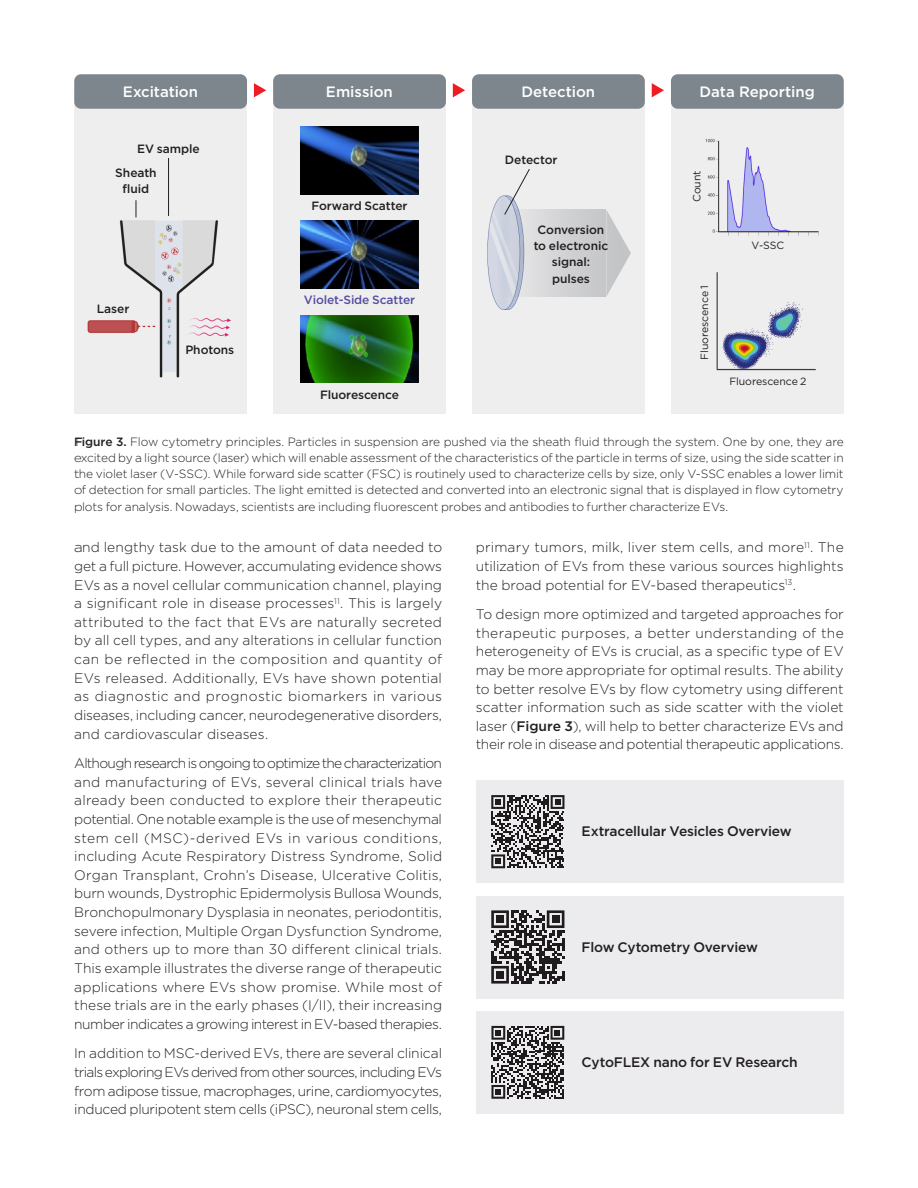
<style>
.page{position:relative;width:918px;height:1188px;background:#fff}
.page>*{position:absolute;margin:0;border:0;box-sizing:border-box;transform-origin:0 0}
.Doc_-_Bullet_white{font:500 15px "Gotham";letter-spacing:-.005em;color:#fff}
.t1{font:300 13.8px/18.6px "Gotham";letter-spacing:-.02em;color:#231f20;text-align:justify}
.Doc_-_Body{font:500 13.8px "Gotham";letter-spacing:-.015em;color:#231f20}
.Doc_-_Fig_Table{font:300 12px/16.2px "Gotham";letter-spacing:-.01em;color:#231f20;text-align:justify}
.Doc_-_Fig_Table-2{font:500 12px/16.2px "Gotham";letter-spacing:-.005em;color:#231f20}
.Doc_-_Fig_Table-3{font:500 12px "Gotham";letter-spacing:-.01em;color:#564da0}
.Doc_-_Fig_Table-4{font:10.5px "Gotham";letter-spacing:-.005em;color:#231f20}
.s1{font-weight:500}
</style>
<div class="page">
<div style="left:476px;top:780px;width:368px;height:103px;background:#ececee"></div>
<svg style="left:491px;top:795px;width:73px;height:73px"></svg>
<div style="left:476px;top:896px;width:368px;height:102px;background:#ececee"></div>
<div style="left:476px;top:1011px;width:368px;height:103px;background:#ececee"></div>
<svg style="left:491px;top:1026px;width:73px;height:73px"></svg>
<svg style="left:491px;top:910px;width:73px;height:74px"></svg>
<div style="left:496px;top:915px;width:8px;height:8px;background:#231f20"></div>
<div style="left:552px;top:915px;width:7px;height:8px;background:#231f20"></div>
<div style="left:496px;top:971px;width:8px;height:8px;background:#231f20"></div>
<div style="left:74px;top:91px;width:173px;height:323px;background:#eeeeef"></div>
<div style="left:74px;top:74px;width:173px;height:35px;background:#7e868d;border-radius:7px"></div>
<div style="left:273px;top:91px;width:173px;height:323px;background:#eeeeef"></div>
<div style="left:273px;top:74px;width:173px;height:35px;background:#7e868d;border-radius:7px"></div>
<div style="left:472px;top:91px;width:173px;height:323px;background:#eeeeef"></div>
<div style="left:472px;top:74px;width:173px;height:35px;background:#7e868d;border-radius:7px"></div>
<div style="left:671px;top:91px;width:173px;height:323px;background:#eeeeef"></div>
<div style="left:671px;top:74px;width:173px;height:35px;background:#7e868d;border-radius:7px"></div>
<img style="left:300px;top:127px;width:119px;height:67px">
<img style="left:300px;top:315px;width:119px;height:68px">
<img style="left:300px;top:221px;width:119px;height:67px">
<svg style="left:254px;top:83px;width:12px;height:14px"></svg>
<svg style="left:453px;top:83px;width:12px;height:14px"></svg>
<svg style="left:652px;top:83px;width:12px;height:14px"></svg>
<img style="left:487px;top:195px;width:48px;height:115px">
<svg style="left:606px;top:210px;width:25px;height:86px"></svg>
<svg style="left:501px;top:210px;width:105px;height:87px;background:#cfd1d5"></svg>
<img style="left:716px;top:272px;width:100px;height:99px">
<img style="left:705px;top:138px;width:114px;height:98px">
<svg style="left:504px;top:169px;width:26px;height:46px"></svg>
<img style="left:119px;top:217px;width:99px;height:161px">
<img style="left:185px;top:309px;width:46px;height:37px">
<img style="left:87px;top:312px;width:70px;height:29px">
<hr style="left:168px;top:158px;width:1px;height:58px;background:#231f20">
<svg style="left:136px;top:200px;width:1px;height:17px"></svg>
<p class="Doc_-_Bullet_white" style="left:123px;top:82px;width:77px">Excitation</p>
<p class="Doc_-_Bullet_white" style="left:326px;top:82px;width:68px">Emission</p>
<p class="Doc_-_Bullet_white" style="left:521px;top:82px;width:75px">Detection</p>
<p class="Doc_-_Bullet_white" style="left:700px;top:82px;width:117px">Data Reporting</p>
<p class="Doc_-_Fig_Table-2" style="left:137px;top:140px;width:64px">EV sample</p>
<p class="Doc_-_Fig_Table-2" style="left:115px;top:164px;width:43px;text-align:center">Sheath fluid</p>
<p class="Doc_-_Fig_Table-2" style="left:97px;top:300px;width:34px">Laser</p>
<p class="Doc_-_Fig_Table-2" style="left:185px;top:342px;width:50px">Photons</p>
<p class="Doc_-_Fig_Table-2" style="left:312px;top:198px;width:98px">Forward Scatter</p>
<p class="Doc_-_Fig_Table-3" style="left:304px;top:292px;width:113px">Violet-Side Scatter</p>
<p class="Doc_-_Fig_Table-2" style="left:320px;top:386px;width:80px">Fluorescence</p>
<p class="Doc_-_Fig_Table-2" style="left:505px;top:151px;width:54px">Detector</p>
<p class="Doc_-_Fig_Table-2" style="left:538px;top:222px;width:68px">Conversion</p>
<p class="Doc_-_Fig_Table-2" style="left:534px;top:238px;width:76px">to electronic</p>
<p class="Doc_-_Fig_Table-2" style="left:552px;top:254px;width:40px">signal: pulses</p>
<p class="Doc_-_Fig_Table-4" style="left:690px;top:202px;width:33px;rotate:-90deg">Count</p>
<p class="Doc_-_Fig_Table-4" style="left:698px;top:360px;width:76px;rotate:-90deg">Fluorescence 1</p>
<p class="Doc_-_Fig_Table-4" style="left:752px;top:239px;width:34px">V-SSC</p>
<p class="Doc_-_Fig_Table-4" style="left:729px;top:374px;width:79px">Fluorescence 2</p>
<p class="Doc_-_Fig_Table" style="left:74px;top:433px;width:771px"><span class="s1">Figure 3.</span> Flow cytometry principles. Particles in suspension are pushed via the sheath fluid through the system. One by one, they are excited by a light source (laser) which will enable assessment of the characteristics of the particle in terms of size, using the side scatter in the violet laser (V-SSC). While forward side scatter (FSC) is routinely used to characterize cells by size, only V-SSC enables a lower limit of detection for small particles. The light emitted is detected and converted into an electronic signal that is displayed in flow cytometry plots for analysis. Nowadays, scientists are including fluorescent probes and antibodies to further characterize EVs.</p>
<p class="t1" style="left:74px;top:538px;width:369px">and lengthy task due to the amount of data needed to get a full picture. However, accumulating evidence shows EVs as a novel cellular communication channel, playing a significant role in disease processes<sup>11</sup>. This is largely attributed to the fact that EVs are naturally secreted by all cell types, and any alterations in cellular function can be reflected in the composition and quantity of EVs released. Additionally, EVs have shown potential as diagnostic and prognostic biomarkers in various diseases, including cancer, neurodegenerative disorders, and cardiovascular diseases.</p>
<p class="t1" style="left:74px;top:754px;width:369px">Although research is ongoing to optimize the characterization and manufacturing of EVs, several clinical trials have already been conducted to explore their therapeutic potential. One notable example is the use of mesenchymal stem cell (MSC)-derived EVs in various conditions, including Acute Respiratory Distress Syndrome, Solid Organ Transplant, Crohn’s Disease, Ulcerative Colitis, burn wounds, Dystrophic Epidermolysis Bullosa Wounds, Bronchopulmonary Dysplasia in neonates, periodontitis, severe infection, Multiple Organ Dysfunction Syndrome, and others up to more than 30 different clinical trials.<br>This example illustrates the diverse range of therapeutic applications where EVs show promise. While most of these trials are in the early phases (I/II), their increasing number indicates a growing interest in EV-based therapies.</p>
<p class="t1" style="left:74px;top:1044px;width:369px">In addition to MSC-derived EVs, there are several clinical trials exploring EVs derived from other sources, including EVs from adipose tissue, macrophages, urine, cardiomyocytes, induced pluripotent stem cells (iPSC), neuronal stem cells,</p>
<p class="t1" style="left:476px;top:538px;width:369px">primary tumors, milk, liver stem cells, and more<sup>11</sup>. The utilization of EVs from these various sources highlights the broad potential for EV-based therapeutics<sup>13</sup>.</p>
<p class="t1" style="left:476px;top:604px;width:369px">To design more optimized and targeted approaches for therapeutic purposes, a better understanding of the heterogeneity of EVs is crucial, as a specific type of EV may be more appropriate for optimal results. The ability to better resolve EVs by flow cytometry using different scatter information such as side scatter with the violet laser (<span class="s1">Figure 3</span>), will help to better characterize EVs and their role in disease and potential therapeutic applications.</p>
<p class="Doc_-_Body" style="left:582px;top:822px;width:211px">Extracellular Vesicles Overview</p>
<p class="Doc_-_Body" style="left:582px;top:938px;width:178px">Flow Cytometry Overview</p>
<p class="Doc_-_Body" style="left:582px;top:1053px;width:218px">CytoFLEX nano for EV Research</p>
</div>
